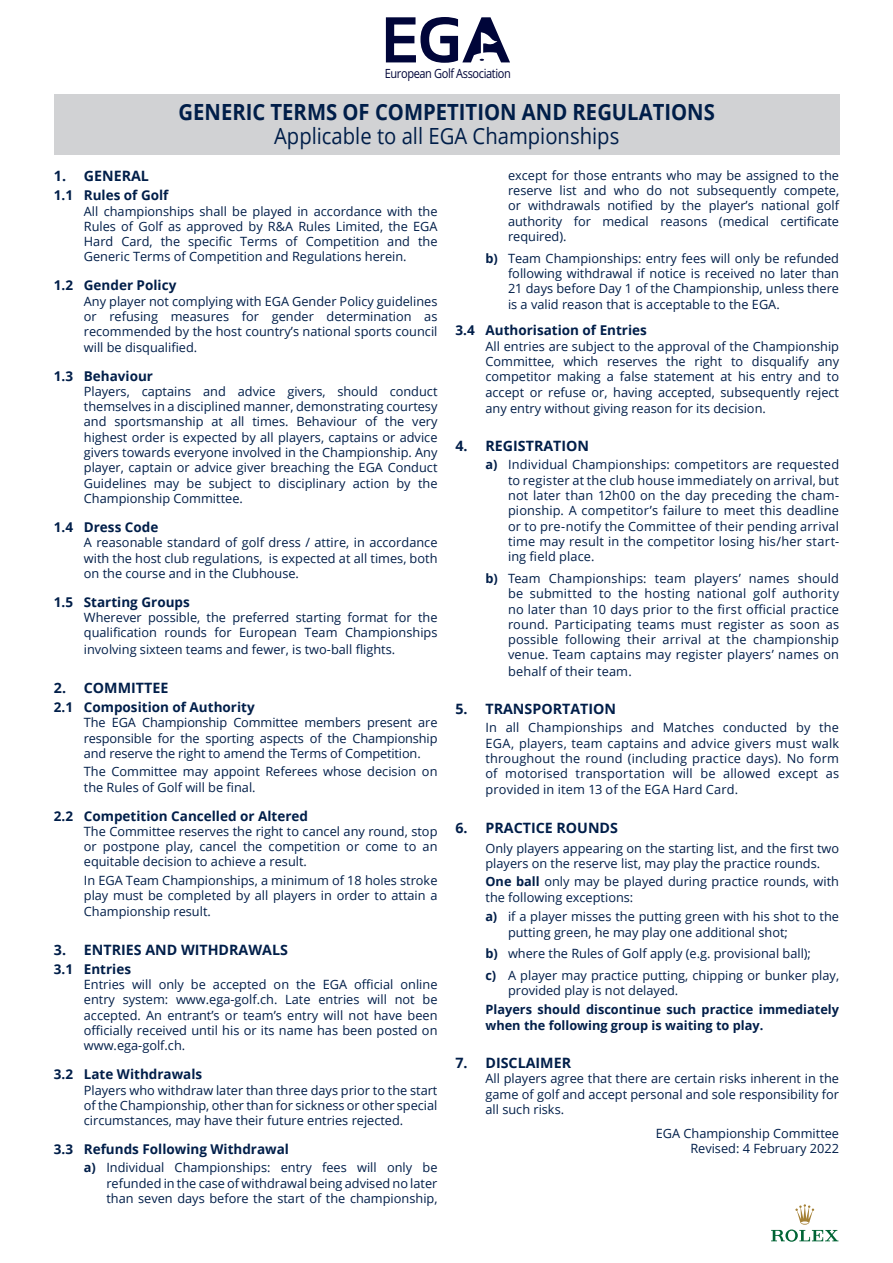
<style>
.page{position:relative;width:893px;height:1263px;background:#fff}
.page>*{position:absolute;margin:0;border:0;box-sizing:border-box;transform-origin:0 0}
.t1{font:700 22.35px "Open Sans";color:#001e49;scale:.91 1}
.t2{font:22.35px "Open Sans";color:#001e49;scale:.91 1}
.t3{font:700 14.25px "Open Sans";color:#001e49}
.t4{font:700 13.5px "Open Sans";color:#001e49}
.t5{font:12.75px/15.3px "Open Sans";color:#001e49;text-align:justify}
.t6{font:700 12.75px/16.2px "Open Sans";color:#001e49}
.t7{font:12.75px "Open Sans";letter-spacing:-.035em;color:#000539;scale:.87 1}
.s1{font-weight:700}
</style>
<div class="page">
<svg style="left:771px;top:1204px;width:67px;height:38px"></svg>
<div style="left:54px;top:94px;width:785px;height:60px;background:#d1d2d4"></div>
<svg style="left:386px;top:17px;width:124px;height:46px"></svg>
<p class="t7" style="left:385px;top:64px;width:146px">European Golf Association</p>
<h1 class="t1" style="left:179px;top:96px;width:591px">GENERIC TERMS OF COMPETITION AND REGULATIONS</h1>
<h1 class="t2" style="left:274px;top:121px;width:381px">Applicable to all EGA Championships</h1>
<p class="t3" style="left:54px;top:166px;width:97px">1. GENERAL</p>
<p class="t4" style="left:54px;top:186px;width:116px">1.1 Rules of Golf</p>
<p class="t5" style="left:84px;top:203px;width:355px">All championships shall be played in accordance with the Rules of Golf as approved by R&amp;A Rules Limited, the EGA Hard Card, the specific Terms of Competition and the Generic Terms of Competition and Regulations herein.</p>
<p class="t4" style="left:54px;top:276px;width:124px">1.2 Gender Policy</p>
<p class="t5" style="left:84px;top:293px;width:355px">Any player not complying with EGA Gender Policy guidelines or refusing measures for gender determination as recommended by the host country’s national sports council will be disqualified.</p>
<p class="t4" style="left:54px;top:366px;width:101px">1.3 Behaviour</p>
<p class="t5" style="left:84px;top:383px;width:355px">Players, captains and advice givers, should conduct themselves in a disciplined manner, demonstrating courtesy and sportsmanship at all times. Behaviour of the very highest order is expected by all players, captains or advice givers towards everyone involved in the Championship. Any player, captain or advice giver breaching the EGA Conduct Guidelines may be subject to disciplinary action by the Championship Committee.</p>
<p class="t4" style="left:54px;top:517px;width:106px">1.4 Dress Code</p>
<p class="t5" style="left:84px;top:535px;width:355px">A reasonable standard of golf dress / attire, in accordance with the host club regulations, is expected at all times, both on the course and in the Clubhouse.</p>
<p class="t4" style="left:54px;top:592px;width:137px">1.5 Starting Groups</p>
<p class="t5" style="left:84px;top:609px;width:355px">Wherever possible, the preferred starting format for the qualification rounds for European Team Championships</p>
<p class="t5" style="left:84px;top:642px;width:313px">involving sixteen teams and fewer, is two-ball flights.</p>
<p class="t3" style="left:54px;top:678px;width:116px">2. COMMITTEE</p>
<p class="t4" style="left:54px;top:698px;width:202px">2.1 Composition of Authority</p>
<p class="t5" style="left:84px;top:715px;width:355px">The EGA Championship Committee members present are responsible for the sporting aspects of the Championship and reserve the right to amend the Terms of Competition.</p>
<p class="t5" style="left:84px;top:764px;width:355px">The Committee may appoint Referees whose decision on the Rules of Golf will be final.</p>
<p class="t4" style="left:54px;top:806px;width:256px">2.2 Competition Cancelled or Altered</p>
<p class="t5" style="left:84px;top:823px;width:355px">The Committee reserves the right to cancel any round, stop or postpone play, cancel the competition or come to an equitable decision to achieve a result.</p>
<p class="t5" style="left:84px;top:872px;width:355px;line-height:15.8px">In EGA Team Championships, a minimum of 18 holes stroke play must be completed by all players in order to attain a Championship result.</p>
<p class="t3" style="left:54px;top:939px;width:236px">3. ENTRIES AND WITHDRAWALS</p>
<p class="t4" style="left:54px;top:959px;width:79px">3.1 Entries</p>
<p class="t5" style="left:84px;top:976px;width:355px">Entries will only be accepted on the EGA official online entry system: www.ega-golf.ch. Late entries will not be accepted. An entrant’s or team’s entry will not have been officially received until his or its name has been posted on www.ega-golf.ch.</p>
<p class="t4" style="left:54px;top:1065px;width:150px">3.2 Late Withdrawals</p>
<p class="t5" style="left:84px;top:1082px;width:355px">Players who withdraw later than three days prior to the start of the Championship, other than for sickness or other special circumstances, may have their future entries rejected.</p>
<p class="t4" style="left:54px;top:1140px;width:237px">3.3 Refunds Following Withdrawal</p>
<p class="t5" style="left:106px;top:1160px;width:333px;text-indent:-23px"><span class="s1">a)</span> Individual Championships: entry fees will only be refunded in the case of withdrawal being advised no later than seven days before the start of the championship,</p>
<p class="t5" style="left:508px;top:167px;width:333px">except for those entrants who may be assigned to the reserve list and who do not subsequently compete, or withdrawals notified by the player’s national golf authority for medical reasons (medical certificate required).</p>
<p class="t5" style="left:508px;top:250px;width:333px;text-indent:-22px"><span class="s1">b)</span> Team Championships: entry fees will only be refunded following withdrawal if notice is received no later than 21 days before Day 1 of the Championship, unless there is a valid reason that is acceptable to the EGA.</p>
<p class="t4" style="left:455px;top:321px;width:193px">3.4 Authorisation of Entries</p>
<p class="t5" style="left:485px;top:338px;width:355px">All entries are subject to the approval of the Championship Committee, which reserves the right to disqualify any competitor making a false statement at his entry and to accept or refuse or, having accepted, subsequently reject any entry without giving reason for its decision.</p>
<p class="t3" style="left:455px;top:436px;width:135px">4. REGISTRATION</p>
<p class="t5" style="left:508px;top:457px;width:333px;text-indent:-22px"><span class="s1">a)</span> Individual Championships: competitors are requested to register at the club house immediately on arrival, but not later than 12h00 on the day preceding the cham&shy;pionship. A competitor’s failure to meet this deadline or to pre-notify the Committee of their pending arrival time may result in the competitor losing his/her start&shy;ing field place.</p>
<p class="t5" style="left:508px;top:570px;width:333px;text-indent:-22px"><span class="s1">b)</span> Team Championships: team players’ names should be submitted to the hosting national golf authority no later than 10 days prior to the first official practice round. Participating teams must register as soon as possible following their arrival at the championship venue. Team captains may register players’ names on behalf of their team.</p>
<p class="t3" style="left:455px;top:699px;width:162px">5. TRANSPORTATION</p>
<p class="t5" style="left:485px;top:720px;width:355px">In all Championships and Matches conducted by the EGA, players, team captains and advice givers must walk throughout the round (including practice days). No form of motorised transportation will be allowed except as provided in item 13 of the EGA Hard Card.</p>
<p class="t3" style="left:455px;top:817px;width:164px">6. PRACTICE ROUNDS</p>
<p class="t5" style="left:485px;top:840px;width:355px">Only players appearing on the starting list, and the first two players on the reserve list, may play the practice rounds.</p>
<p class="t5" style="left:485px;top:874px;width:355px"><span class="s1">One ball</span> only may be played during practice rounds, with the following exceptions:</p>
<p class="t5" style="left:508px;top:909px;width:333px;text-indent:-22px"><span class="s1">a)</span> if a player misses the putting green with his shot to the putting green, he may play one additional shot;</p>
<p class="t5" style="left:485px;top:946px;width:327px"><span class="s1">b)</span> where the Rules of Golf apply (e.g. provisional ball);</p>
<p class="t5" style="left:508px;top:967px;width:333px;text-indent:-22px"><span class="s1">c)</span> A player may practice putting, chipping or bunker play, provided play is not delayed.</p>
<p class="t6" style="left:485px;top:1000px;width:355px">Players should discontinue such practice immediately when the following group is waiting to play.</p>
<p class="t3" style="left:455px;top:1053px;width:117px">7. DISCLAIMER</p>
<p class="t5" style="left:485px;top:1071px;width:355px">All players agree that there are certain risks inherent in the game of golf and accept personal and sole responsibility for all such risks.</p>
<p class="t5" style="left:656px;top:1125px;width:185px">EGA Championship Committee</p>
<p class="t5" style="left:690px;top:1140px;width:150px">Revised: 4 February 2022</p>
</div>
